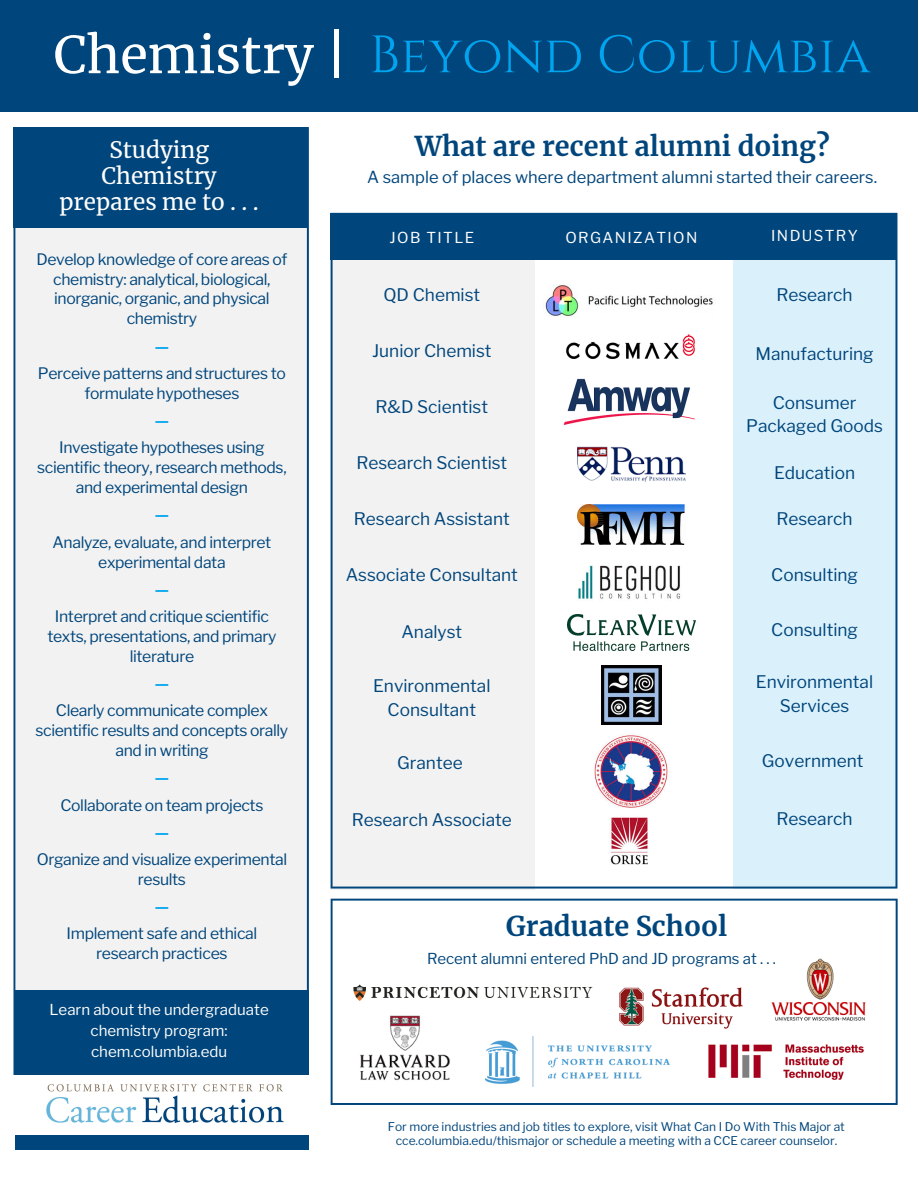
<style>
.page{position:relative;width:918px;height:1188px;background:#fff}
.page>*{position:absolute;margin:0;border:0;box-sizing:border-box;transform-origin:0 0}
.t1{font:52.5px "Cinzel";color:#00a4ef}
.t2{font:700 27px "Merriweather";color:#00457b}
.t3{font:22.5px/25.8px "Merriweather";color:#fff;text-align:center}
.t4{font:17.25px/23.2px "Libre Franklin";color:#00457b;text-align:center}
.t5{font:16.5px "Libre Franklin";color:#00457b}
.t6{font:15.75px/20px "Libre Franklin";letter-spacing:-.025em;color:#00457b;text-align:center}
.t7{font:700 15.75px "Libre Franklin";color:#00a4ef}
.t8{font:15px/21.1px "Libre Franklin";color:#fff;text-align:center}
.t9{font:15px "Libre Franklin";color:#00457b}
.t10{font:15px "Libre Franklin";letter-spacing:.09em;color:#fff}
.t11{font:12px/14.7px "Libre Franklin";color:#00457b;text-align:center}
.s1{font-family:"Merriweather";font-size:50.85px;color:#fff}
</style>
<div class="page">
<div style="left:15px;top:127px;width:292px;height:880px;background:#f2f2f2"></div>
<div style="left:14px;top:127px;width:294px;height:101px;background:#00457b"></div>
<div style="left:15px;top:990px;width:293px;height:159px;background:#00457b"></div>
<div style="left:14px;top:1075px;width:294px;height:59px;background:#fff"></div>
<img style="left:46px;top:1084px;width:238px;height:39px">
<div style="left:0;top:0;width:918px;height:112px;background:#00457b"></div>
<svg style="left:331px;top:899px;width:567px;height:206px"></svg>
<svg style="left:331px;top:213px;width:566px;height:676px"></svg>
<div style="left:331px;top:213px;width:565px;height:47px;background:#00457b"></div>
<img style="left:543px;top:285px;width:176px;height:32px">
<img style="left:563px;top:333px;width:136px;height:30px">
<img style="left:562px;top:378px;width:136px;height:48px">
<img style="left:573px;top:431px;width:116px;height:60px">
<img style="left:577px;top:504px;width:108px;height:41px">
<img style="left:566px;top:561px;width:127px;height:45px">
<img style="left:567px;top:614px;width:129px;height:36px">
<img style="left:601px;top:665px;width:60px;height:60px">
<img style="left:572px;top:735px;width:118px;height:74px">
<img style="left:596px;top:814px;width:68px;height:61px">
<img style="left:699px;top:1036px;width:173px;height:53px">
<img style="left:352px;top:1013px;width:103px;height:80px">
<img style="left:485px;top:1036px;width:185px;height:51px">
<img style="left:607px;top:982px;width:147px;height:50px">
<img style="left:768px;top:957px;width:99px;height:70px">
<img style="left:352px;top:985px;width:244px;height:17px">
<h1 class="t1" style="left:54px;top:21px;width:818px"><span class="s1">Chemistry |</span> Beyond Columbia</h1>
<h3 class="t3" style="left:60px;top:137px;width:201px">Studying<br>Chemistry prepares me to . . .</h3>
<p class="t6" style="left:36px;top:249px;width:253px">Develop knowledge of core areas of chemistry: analytical, biological, inorganic, organic, and physical chemistry</p>
<p class="t7" style="left:155px;top:336px;width:16px">—</p>
<p class="t6" style="left:38px;top:363px;width:250px">Perceive patterns and structures to formulate hypotheses</p>
<p class="t7" style="left:155px;top:411px;width:16px">—</p>
<p class="t6" style="left:37px;top:438px;width:251px">Investigate hypotheses using scientific theory, research methods, and experimental design</p>
<p class="t7" style="left:155px;top:505px;width:16px">—</p>
<p class="t6" style="left:53px;top:532px;width:220px">Analyze, evaluate, and interpret experimental data</p>
<p class="t7" style="left:155px;top:580px;width:16px">—</p>
<p class="t6" style="left:47px;top:606px;width:231px">Interpret and critique scientific texts, presentations, and primary literature</p>
<p class="t7" style="left:155px;top:674px;width:16px">—</p>
<p class="t6" style="left:36px;top:701px;width:254px">Clearly communicate complex scientific results and concepts orally and in writing</p>
<p class="t7" style="left:155px;top:768px;width:16px">—</p>
<p class="t6" style="left:60px;top:795px;width:204px">Collaborate on team projects</p>
<p class="t7" style="left:155px;top:823px;width:16px">—</p>
<p class="t6" style="left:37px;top:849px;width:252px">Organize and visualize experimental results</p>
<p class="t7" style="left:155px;top:897px;width:16px">—</p>
<p class="t6" style="left:66px;top:924px;width:192px">Implement safe and ethical research practices</p>
<p class="t8" style="left:50px;top:999px;width:221px">Learn about the undergraduate chemistry program: chem.columbia.edu</p>
<h2 class="t2" style="left:415px;top:129px;width:416px">What are recent alumni doing?</h2>
<p class="t5" style="left:367px;top:167px;width:511px">A sample of places where department alumni started their careers.</p>
<p class="t10" style="left:390px;top:228px;width:86px">JOB TITLE</p>
<p class="t10" style="left:565px;top:228px;width:134px">ORGANIZATION</p>
<p class="t10" style="left:771px;top:227px;width:88px">INDUSTRY</p>
<p class="t4" style="left:383px;top:283px;width:98px">QD Chemist</p>
<p class="t4" style="left:372px;top:339px;width:121px">Junior Chemist</p>
<p class="t4" style="left:376px;top:395px;width:114px">R&amp;D Scientist</p>
<p class="t4" style="left:356px;top:451px;width:152px">Research Scientist</p>
<p class="t4" style="left:354px;top:507px;width:157px">Research Assistant</p>
<p class="t4" style="left:346px;top:564px;width:174px">Associate Consultant</p>
<p class="t4" style="left:401px;top:620px;width:62px">Analyst</p>
<p class="t4" style="left:373px;top:674px;width:119px;line-height:23.9px">Environmental<br>Consultant</p>
<p class="t4" style="left:397px;top:752px;width:67px">Grantee</p>
<p class="t4" style="left:352px;top:808px;width:162px">Research Associate</p>
<p class="t4" style="left:776px;top:284px;width:78px">Research</p>
<p class="t4" style="left:755px;top:342px;width:120px">Manufacturing</p>
<p class="t4" style="left:746px;top:391px;width:138px">Consumer<br>Packaged Goods</p>
<p class="t4" style="left:774px;top:461px;width:83px">Education</p>
<p class="t4" style="left:776px;top:508px;width:78px">Research</p>
<p class="t4" style="left:771px;top:563px;width:88px">Consulting</p>
<p class="t4" style="left:771px;top:618px;width:88px">Consulting</p>
<p class="t4" style="left:756px;top:671px;width:119px">Environmental<br>Services</p>
<p class="t4" style="left:762px;top:749px;width:103px">Government</p>
<p class="t4" style="left:776px;top:807px;width:78px">Research</p>
<h2 class="t2" style="left:506px;top:909px;width:223px">Graduate School</h2>
<p class="t9" style="left:427px;top:950px;width:350px">Recent alumni entered PhD and JD programs at . . .</p>
<p class="t11" style="left:388px;top:1119px;width:459px">For more industries and job titles to explore, visit What Can I Do With This Major at cce.columbia.edu/thismajor or schedule a meeting with a CCE career counselor.</p>
</div>
